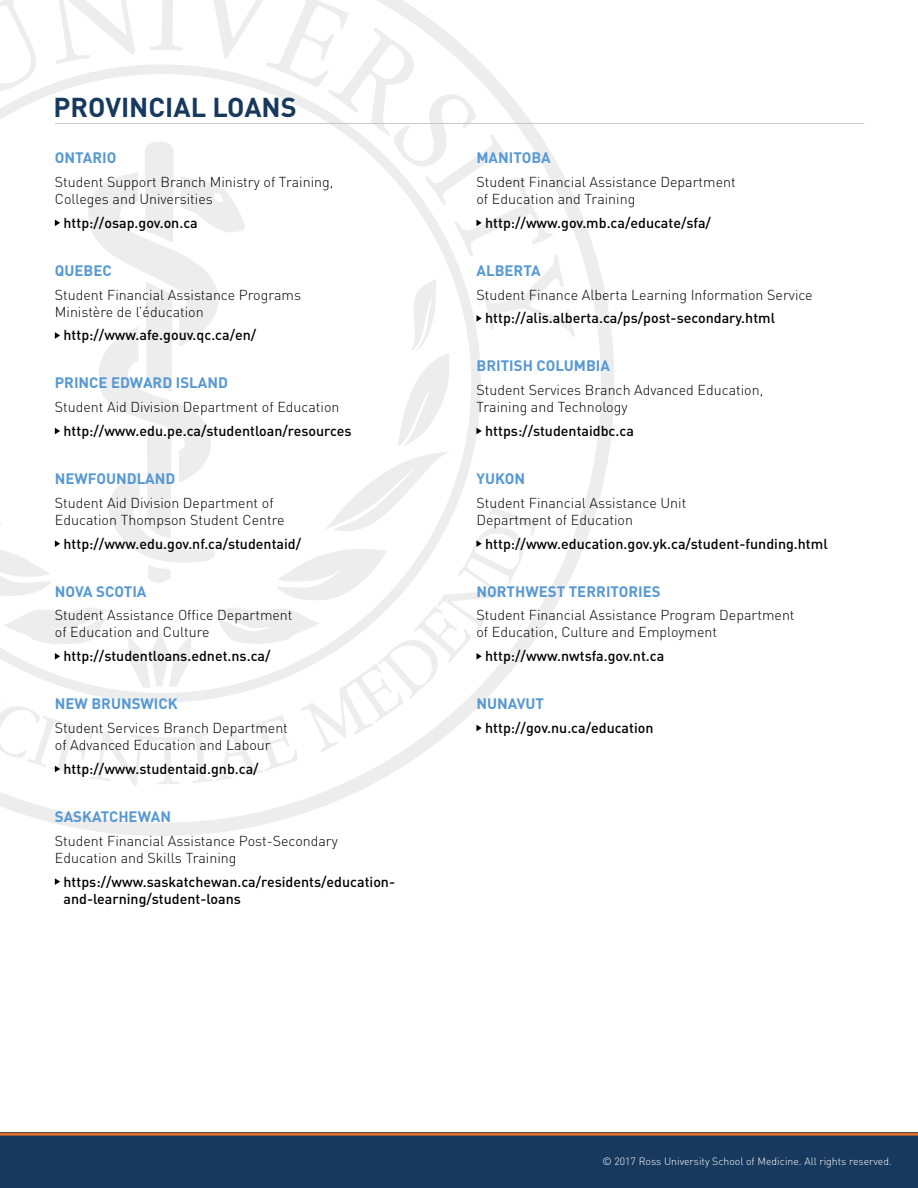
<style>
.page{position:relative;width:918px;height:1188px;background:#fff}
.page>*{position:absolute;margin:0;border:0;box-sizing:border-box;transform-origin:0 0}
.t1{font:700 27px "DIN";color:#17395e}
.t2{font:700 15px "DIN";color:#5698d2}
.t3{font:300 14.25px/17.1px "DIN";color:#000}
.t4{font:500 14.25px/17.1px "DIN";color:#000}
.t5{font:300 10.5px "DIN";color:#fff}
</style>
<div class="page">
<div style="left:0;top:1133px;width:918px;height:55px;background:#17395e"></div>
<hr style="left:0;top:1133px;width:918px;height:3px;background:#df6d28">
<svg style="left:0;top:200px;width:614px;height:636px"></svg>
<svg style="left:55px;top:878px;width:5px;height:7px"></svg>
<svg style="left:0;top:0;width:575px;height:786px"></svg>
<hr style="left:55px;top:123px;width:809px;height:1px;background:#c7c8ca">
<h1 class="t1" style="left:54px;top:89px;width:245px">PROVINCIAL LOANS</h1>
<p class="t2" style="left:55px;top:148px;width:63px">ONTARIO</p>
<p class="t3" style="left:55px;top:173px;width:280px">Student Support Branch Ministry of Training,<br>Colleges and Universities</p>
<p class="t4" style="left:64px;top:214px;width:136px">http://osap.gov.on.ca</p>
<p class="t2" style="left:55px;top:260px;width:58px">QUEBEC</p>
<p class="t3" style="left:55px;top:286px;width:248px">Student Financial Assistance Programs<br>Ministère de l’éducation</p>
<p class="t4" style="left:64px;top:326px;width:194px">http://www.afe.gouv.qc.ca/en/</p>
<p class="t2" style="left:55px;top:373px;width:175px">PRINCE EDWARD ISLAND</p>
<p class="t3" style="left:55px;top:398px;width:286px">Student Aid Division Department of Education</p>
<p class="t4" style="left:64px;top:422px;width:289px">http://www.edu.pe.ca/studentloan/resources</p>
<p class="t2" style="left:55px;top:469px;width:122px">NEWFOUNDLAND</p>
<p class="t3" style="left:55px;top:494px;width:231px">Student Aid Division Department of<br>Education Thompson Student Centre</p>
<p class="t4" style="left:64px;top:534px;width:239px">http://www.edu.gov.nf.ca/studentaid/</p>
<p class="t2" style="left:55px;top:581px;width:93px">NOVA SCOTIA</p>
<p class="t3" style="left:55px;top:607px;width:239px">Student Assistance Office Department of Education and Culture</p>
<p class="t4" style="left:64px;top:647px;width:208px">http://studentloans.ednet.ns.ca/</p>
<p class="t2" style="left:55px;top:694px;width:124px">NEW BRUNSWICK</p>
<p class="t3" style="left:55px;top:719px;width:235px">Student Services Branch Department of Advanced Education and Labour</p>
<p class="t4" style="left:64px;top:760px;width:197px">http://www.studentaid.gnb.ca/</p>
<p class="t2" style="left:55px;top:807px;width:118px">SASKATCHEWAN</p>
<p class="t3" style="left:55px;top:832px;width:285px">Student Financial Assistance Post-Secondary<br>Education and Skills Training</p>
<p class="t4" style="left:64px;top:872px;width:333px">https://www.saskatchewan.ca/residents/education&shy;and-learning/student-loans</p>
<p class="t2" style="left:476px;top:148px;width:76px">MANITOBA</p>
<p class="t3" style="left:476px;top:173px;width:261px">Student Financial Assistance Department of Education and Training</p>
<p class="t4" style="left:485px;top:214px;width:227px">http://www.gov.mb.ca/educate/sfa/</p>
<p class="t2" style="left:476px;top:260px;width:66px">ALBERTA</p>
<p class="t3" style="left:476px;top:286px;width:338px">Student Finance Alberta Learning Information Service</p>
<p class="t4" style="left:485px;top:309px;width:291px">http://alis.alberta.ca/ps/post-secondary.html</p>
<p class="t2" style="left:476px;top:356px;width:135px">BRITISH COLUMBIA</p>
<p class="t3" style="left:476px;top:381px;width:288px">Student Services Branch Advanced Education,<br>Training and Technology</p>
<p class="t4" style="left:485px;top:422px;width:150px">https://studentaidbc.ca</p>
<p class="t2" style="left:476px;top:469px;width:50px">YUKON</p>
<p class="t3" style="left:476px;top:494px;width:211px">Student Financial Assistance Unit<br>Department of Education</p>
<p class="t4" style="left:485px;top:534px;width:344px">http://www.education.gov.yk.ca/student-funding.html</p>
<p class="t2" style="left:476px;top:581px;width:186px">NORTHWEST TERRITORIES</p>
<p class="t3" style="left:476px;top:607px;width:320px">Student Financial Assistance Program Department of Education, Culture and Employment</p>
<p class="t4" style="left:485px;top:647px;width:181px">http://www.nwtsfa.gov.nt.ca</p>
<p class="t2" style="left:476px;top:694px;width:69px">NUNAVUT</p>
<p class="t4" style="left:485px;top:719px;width:170px">http://gov.nu.ca/education</p>
<p class="t5" style="left:602px;top:1154px;width:291px">© 2017 Ross University School of Medicine. All rights reserved.</p>
</div>
